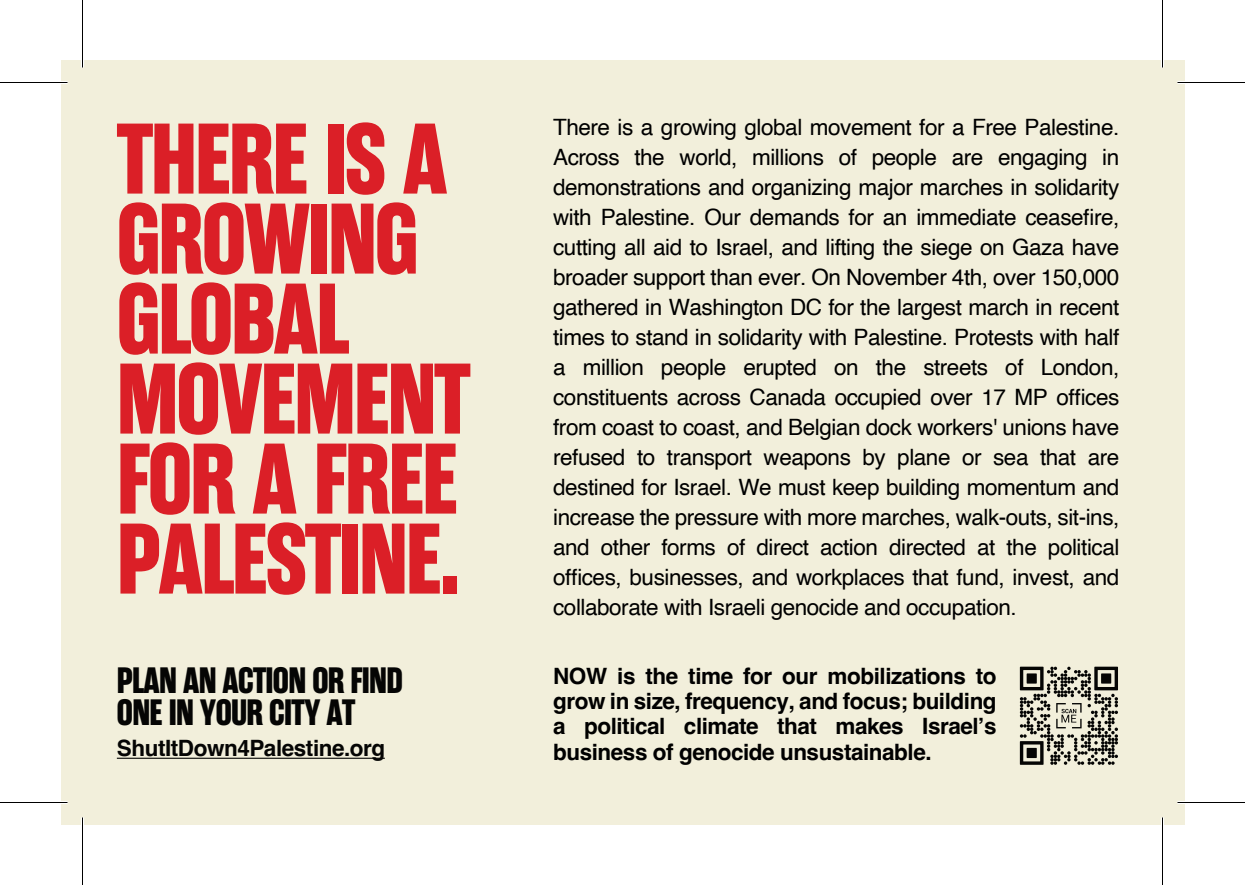
<style>
.page{position:relative;width:1245px;height:885px;background:#fff}
.page>*{position:absolute;margin:0;border:0;box-sizing:border-box;transform-origin:0 0}
.t1{font:700 100px/80px "Rama Gothic E";letter-spacing:-.02em;color:#db1f27}
.t2{font:700 36.5px/32px "Rama Gothic E";letter-spacing:-.02em;color:#050504}
.t3{font:22.5px/30px "Helvetica";letter-spacing:-.02em;color:#000;text-align:justify}
.t4{font:700 22.5px/25px "Helvetica";letter-spacing:-.02em;color:#000;text-align:justify}
.t5{font:700 22.5px "Helvetica";letter-spacing:-.02em;color:#050504}
</style>
<div class="page">
<div style="left:61px;top:60px;width:1123px;height:764px;background:#f2efdb"></div>
<hr style="left:117px;top:758px;width:268px;height:1px;background:#050504">
<svg style="left:1020px;top:667px;width:98px;height:98px"></svg>
<hr style="left:0;top:81px;width:68px;height:3px;background:#fff">
<hr style="left:1178px;top:81px;width:67px;height:3px;background:#fff">
<hr style="left:0;top:801px;width:68px;height:3px;background:#fff">
<hr style="left:1178px;top:801px;width:67px;height:3px;background:#fff">
<hr style="left:81px;top:0;width:3px;height:68px;background:#fff">
<hr style="left:81px;top:818px;width:3px;height:67px;background:#fff">
<hr style="left:1161px;top:0;width:3px;height:68px;background:#fff">
<hr style="left:1161px;top:818px;width:3px;height:67px;background:#fff">
<hr style="left:0;top:82px;width:68px;height:1px;background:#000">
<hr style="left:1178px;top:82px;width:67px;height:1px;background:#000">
<hr style="left:0;top:802px;width:68px;height:1px;background:#000">
<hr style="left:1178px;top:802px;width:67px;height:1px;background:#000">
<hr style="left:82px;top:0;width:1px;height:68px;background:#000">
<hr style="left:82px;top:818px;width:1px;height:67px;background:#000">
<hr style="left:1162px;top:0;width:1px;height:68px;background:#000">
<hr style="left:1162px;top:818px;width:1px;height:67px;background:#000">
<h1 class="t1" style="left:117px;top:121px;width:355px">THERE IS A<br>GROWING<br>GLOBAL<br>MOVEMENT<br>FOR A FREE<br>PALESTINE.</h1>
<p class="t3" style="left:553px;top:113px;width:568px">There is a growing global movement for a Free Palestine.<br>Across the world, millions of people are engaging in demonstrations and organizing major marches in solidarity with Palestine. Our demands for an immediate ceasefire, cutting all aid to Israel, and lifting the siege on Gaza have broader support than ever. On November 4th, over 150,000 gathered in Washington DC for the largest march in recent times to stand in solidarity with Palestine. Protests with half a million people erupted on the streets of London, constituents across Canada occupied over 17 MP offices from coast to coast, and Belgian dock workers' unions have refused to transport weapons by plane or sea that are destined for Israel. We must keep building momentum and increase the pressure with more marches, walk-outs, sit-ins, and other forms of direct action directed at the political offices, businesses, and workplaces that fund, invest, and collaborate with Israeli genocide and occupation.</p>
<h2 class="t2" style="left:117px;top:666px;width:288px">PLAN AN ACTION OR FIND<br>ONE IN YOUR CITY AT</h2>
<p class="t4" style="left:553px;top:667px;width:445px">NOW is the time for our mobilizations to grow in size, frequency, and focus; building a political climate that makes Israel’s</p>
<p class="t5" style="left:117px;top:735px;width:270px">ShutItDown4Palestine.org</p>
<p class="t4" style="left:553px;top:742px;width:380px">business of genocide unsustainable.</p>
</div>
